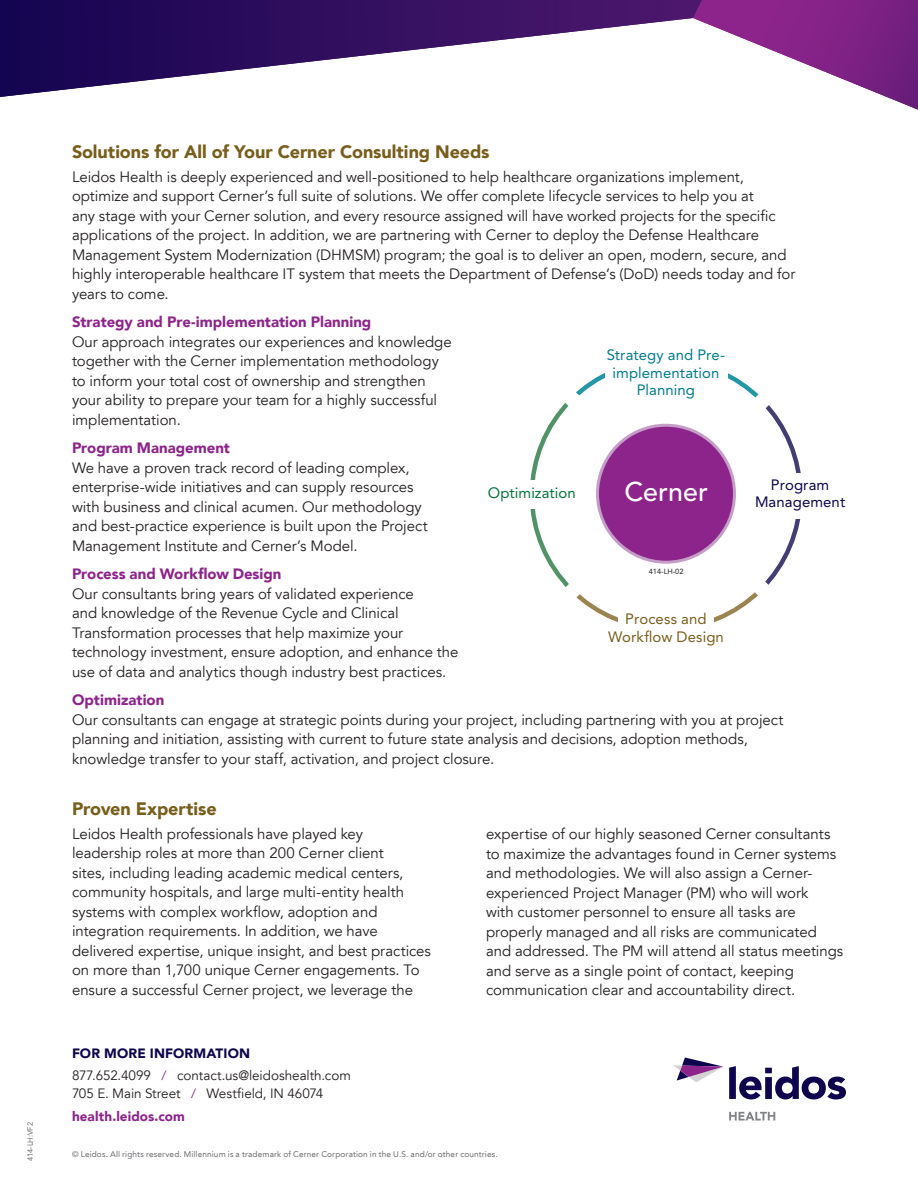
<style>
.page{position:relative;width:918px;height:1188px;background:#fff}
.page>*{position:absolute;margin:0;border:0;box-sizing:border-box;transform-origin:0 0}
.t1{font:500 26.85px "Avenir LT Std";color:#fff}
.SUBHEADS-Yellow{font:900 18px "Avenir LT";letter-spacing:-.005em;color:#775e1b}
.BODY_COPY{font:15px/19.5px "Avenir LT";letter-spacing:-.005em;color:#231f20}
.SUB_SUBHEAD{font:900 15px "Avenir LT";letter-spacing:-.005em;color:#8d248b}
.BODY_COPY-2{font:900 15px "Avenir LT";color:#8d248b}
.t2{font:14.85px/17.9px "Avenir LT Std";letter-spacing:.005em;color:#007c8c;text-align:center}
.t3{font:14.85px/17.9px "Avenir LT Std";letter-spacing:.01em;color:#775e1b;text-align:center}
.t4{font:14.85px/17.9px "Avenir LT Std";letter-spacing:.01em;color:#0d054e;text-align:center}
.t5{font:14.85px "Avenir LT Std";letter-spacing:.005em;color:#05743c}
.POC_INFO{font:13.5px "Avenir LT";letter-spacing:-.005em;color:#231f20}
.FOR_MORE_INFORMATION{font:900 13.5px "Avenir LT";letter-spacing:.01em;color:#0d054e}
.WEBSITE{font:900 13.5px "Avenir LT";letter-spacing:.005em;color:#8d248b}
.COPYRIGHT{font:8.25px "Avenir LT";letter-spacing:.015em;color:#6c6d70}
.t6{font:7.5px "Avenir LT";letter-spacing:-.03em;color:#6c6d70}
.t7{font:7.5px "Avenir LT";color:#231f20}
.s1{color:#8d248b}
</style>
<div class="page">
<svg style="left:702px;top:0;width:216px;height:110px"></svg>
<svg style="left:0;top:0;width:702px;height:97px"></svg>
<svg style="left:729px;top:1066px;width:117px;height:33px"></svg>
<svg style="left:673px;top:1058px;width:50px;height:24px"></svg>
<svg style="left:729px;top:1112px;width:46px;height:9px"></svg>
<svg style="left:537px;top:372px;width:262px;height:251px"></svg>
<div style="left:598px;top:425px;width:136px;height:137px;background:#8d248b;border-radius:50%"></div>
<div style="left:596px;top:424px;width:140px;height:140px;border:3px solid #c59ec8;border-radius:50%"></div>
<p class="t6" style="left:26px;top:1161px;width:40px;rotate:-90deg">414-LH:VF2</p>
<p class="SUBHEADS-Yellow" style="left:72px;top:140px;width:419px">Solutions for All of Your Cerner Consulting Needs</p>
<p class="BODY_COPY" style="left:72px;top:167px;width:725px">Leidos Health is deeply experienced and well-positioned to help healthcare organizations implement, optimize and support Cerner’s full suite of solutions. We offer complete lifecycle services to help you at<br>any stage with your Cerner solution, and every resource assigned will have worked projects for the specific applications of the project. In addition, we are partnering with Cerner to deploy the Defense Healthcare Management System Modernization (DHMSM) program; the goal is to deliver an open, modern, secure, and highly interoperable healthcare IT system that meets the Department of Defense’s (DoD) needs today and for years to come.</p>
<p class="SUB_SUBHEAD" style="left:72px;top:313px;width:301px">Strategy and Pre-implementation Planning</p>
<p class="BODY_COPY" style="left:72px;top:332px;width:381px">Our approach integrates our experiences and knowledge together with the Cerner implementation methodology to inform your total cost of ownership and strengthen your ability to prepare your team for a highly successful implementation.</p>
<p class="SUB_SUBHEAD" style="left:72px;top:439px;width:160px">Program Management</p>
<p class="BODY_COPY" style="left:72px;top:458px;width:357px">We have a proven track record of leading complex, enterprise-wide initiatives and can supply resources with business and clinical acumen. Our methodology and best-practice experience is built upon the Project Management Institute and Cerner’s Model.</p>
<p class="SUB_SUBHEAD" style="left:72px;top:565px;width:211px">Process and Workflow Design</p>
<p class="BODY_COPY" style="left:72px;top:584px;width:388px">Our consultants bring years of validated experience<br>and knowledge of the Revenue Cycle and Clinical Transformation processes that help maximize your technology investment, ensure adoption, and enhance the use of data and analytics though industry best practices.</p>
<p class="BODY_COPY-2" style="left:72px;top:691px;width:94px">Optimization</p>
<p class="BODY_COPY" style="left:72px;top:710px;width:713px">Our consultants can engage at strategic points during your project, including partnering with you at project planning and initiation, assisting with current to future state analysis and decisions, adoption methods, knowledge transfer to your staff, activation, and project closure.</p>
<p class="SUBHEADS-Yellow" style="left:72px;top:797px;width:146px">Proven Expertise</p>
<p class="BODY_COPY" style="left:72px;top:824px;width:361px">Leidos Health professionals have played key leadership roles at more than 200 Cerner client<br>sites, including leading academic medical centers, community hospitals, and large multi-entity health systems with complex workflow, adoption and integration requirements. In addition, we have delivered expertise, unique insight, and best practices on more than 1,700 unique Cerner engagements. To ensure a successful Cerner project, we leverage the</p>
<p class="BODY_COPY" style="left:486px;top:825px;width:359px">expertise of our highly seasoned Cerner consultants to maximize the advantages found in Cerner systems and methodologies. We will also assign a Cerner&shy;experienced Project Manager (PM) who will work<br>with customer personnel to ensure all tasks are properly managed and all risks are communicated and addressed. The PM will attend all status meetings and serve as a single point of contact, keeping communication clear and accountability direct.</p>
<p class="t2" style="left:607px;top:346px;width:120px">Strategy and Pre&shy;implementation<br>Planning</p>
<p class="t4" style="left:755px;top:476px;width:92px">Program<br>Management</p>
<p class="t1" style="left:624px;top:476px;width:85px">Cerner</p>
<p class="t5" style="left:488px;top:485px;width:90px">Optimization</p>
<p class="t7" style="left:649px;top:567px;width:36px">414-LH-02</p>
<p class="t3" style="left:608px;top:610px;width:117px">Process and<br>Workflow Design</p>
<p class="FOR_MORE_INFORMATION" style="left:72px;top:1045px;width:180px">FOR MORE INFORMATION</p>
<p class="POC_INFO" style="left:72px;top:1068px;width:280px">877.652.4099 <span class="s1">/</span> contact.us@leidoshealth.com</p>
<p class="POC_INFO" style="left:72px;top:1086px;width:253px">705 E. Main Street <span class="s1">/</span> Westfield, IN 46074</p>
<p class="WEBSITE" style="left:72px;top:1108px;width:114px">health.leidos.com</p>
<p class="COPYRIGHT" style="left:72px;top:1150px;width:427px">© Leidos. All rights reserved. Millennium is a trademark of Cerner Corporation in the U.S. and/or other countries.</p>
</div>
